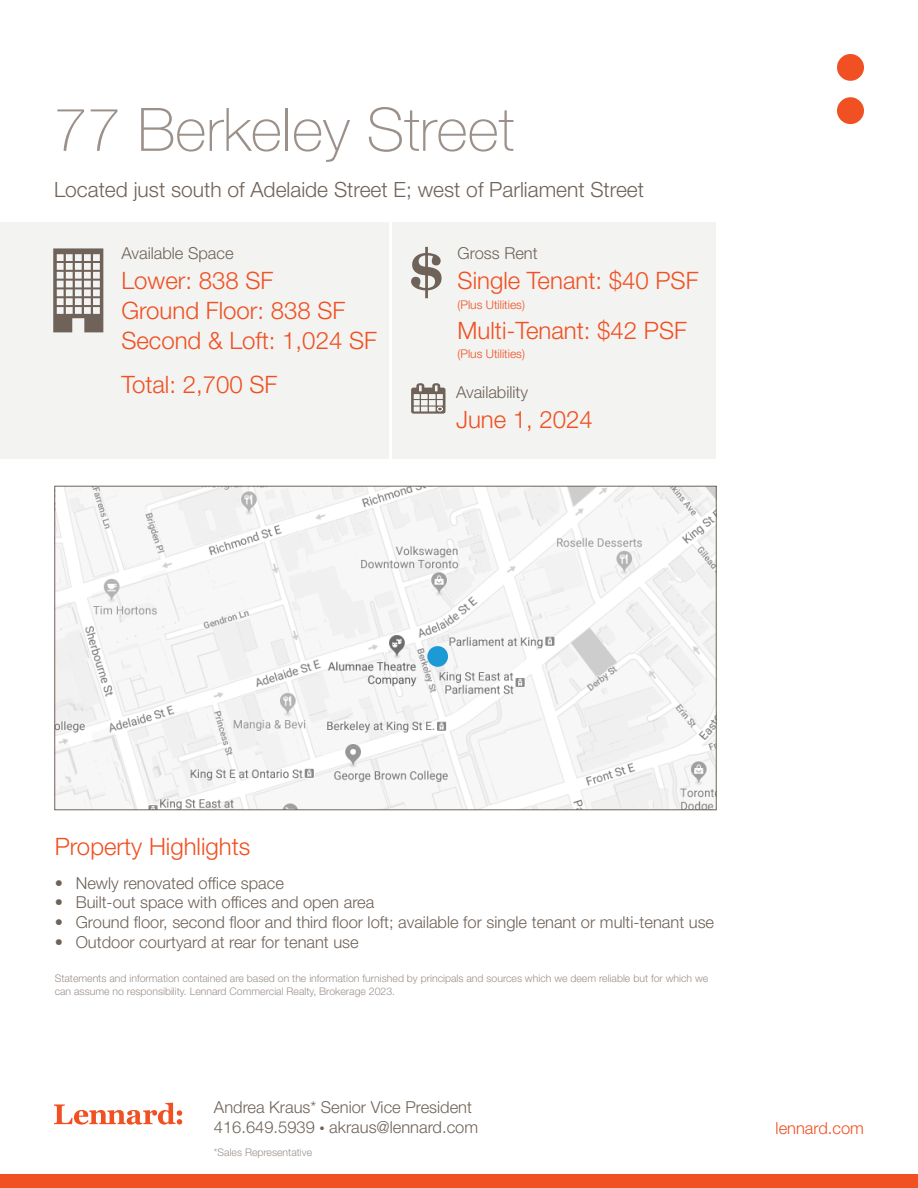
<style>
.page{position:relative;width:918px;height:1188px;background:#fff}
.page>*{position:absolute;margin:0;border:0;box-sizing:border-box;transform-origin:0 0}
.Heading_2{font:100 60px "Helvetica Neue LT Std";color:#9c918a}
.Heading_3{font:300 24px/30px "Helvetica Neue LT Std";color:#f05022}
.Internal_Page_Content_Header{font:300 24px "Helvetica Neue LT Std";color:#f05022}
.Lead{font:300 21px "Helvetica Neue LT Std";color:#6f6359}
.Paragraph{font:300 16.5px/19.8px "Helvetica Neue LT Std";color:#6f6359}
.Small_Text{font:300 16.5px "Helvetica Neue LT Std";color:#6f6359}
.Grey_Block_Small_Text{font:300 16.5px "Helvetica Neue LT Std";color:#6f6359}
.t1{font:300 16.5px "Helvetica Neue LT Std";color:#f05022}
.Heading_3-2{font:300 12px "Helvetica Neue LT Std";color:#f05022}
.Notes___Disclaimer{font:300 10.5px/12.6px "Helvetica Neue LT Std";color:#9c918a}
.s1{font-size:10.5px}
</style>
<div class="page">
<div style="left:0;top:1174px;width:918px;height:14px;background:#f05022"></div>
<svg style="left:837px;top:54px;width:27px;height:70px"></svg>
<svg style="left:54px;top:1103px;width:128px;height:22px"></svg>
<div style="left:0;top:222px;width:716px;height:237px;background:#f3f3f1"></div>
<svg style="left:411px;top:247px;width:31px;height:51px"></svg>
<svg style="left:53px;top:248px;width:50px;height:84px"></svg>
<hr style="left:389px;top:222px;width:3px;height:250px;background:#fff">
<svg style="left:411px;top:383px;width:35px;height:31px"></svg>
<img style="left:57px;top:488px;width:657px;height:320px">
<div style="left:427px;top:646px;width:21px;height:21px;background:#1d99d6;border-radius:50%"></div>
<p class="Heading_2" style="left:54px;top:95px;width:462px">77 Berkeley Street</p>
<p class="Lead" style="left:54px;top:177px;width:592px">Located just south of Adelaide Street E; west of Parliament Street</p>
<p class="Small_Text" style="left:121px;top:243px;width:114px">Available Space</p>
<p class="Heading_3" style="left:121px;top:265px;width:257px">Lower: 838 SF<br>Ground Floor: 838 SF<br>Second &amp; Loft: 1,024 SF</p>
<p class="Heading_3" style="left:121px;top:369px;width:158px">Total: 2,700 SF</p>
<p class="Grey_Block_Small_Text" style="left:456px;top:382px;width:74px">Availability</p>
<p class="Internal_Page_Content_Header" style="left:456px;top:405px;width:138px">June 1, 2024</p>
<p class="Small_Text" style="left:458px;top:243px;width:82px">Gross Rent</p>
<p class="Heading_3" style="left:458px;top:265px;width:243px">Single Tenant: $40 PSF</p>
<p class="Heading_3-2" style="left:458px;top:297px;width:69px">(Plus Utilities)</p>
<p class="Heading_3" style="left:458px;top:315px;width:231px">Multi-Tenant: $42 PSF</p>
<p class="Heading_3-2" style="left:458px;top:347px;width:69px">(Plus Utilities)</p>
<p class="Heading_3" style="left:55px;top:831px;width:197px">Property Highlights</p>
<p class="Paragraph" style="left:55px;top:872px;width:231px">• Newly renovated office space</p>
<p class="Paragraph" style="left:55px;top:892px;width:321px">• Built-out space with offices and open area</p>
<p class="Paragraph" style="left:55px;top:912px;width:661px">• Ground floor, second floor and third floor loft; available for single tenant or multi-tenant use</p>
<p class="Paragraph" style="left:55px;top:932px;width:306px">• Outdoor courtyard at rear for tenant use</p>
<p class="Notes___Disclaimer" style="left:55px;top:972px;width:655px">Statements and information contained are based on the information furnished by principals and sources which we deem reliable but for which we can assume no responsibility. Lennard Commercial Realty, Brokerage 2023.</p>
<p class="Paragraph" style="left:214px;top:1097px;width:266px">Andrea Kraus* Senior Vice President<br>416.649.5939 <span class="s1">•</span> akraus@lennard.com</p>
<p class="Notes___Disclaimer" style="left:214px;top:1146px;width:100px">*Sales Representative</p>
<p class="t1" style="left:776px;top:1118px;width:90px">lennard.com</p>
</div>
